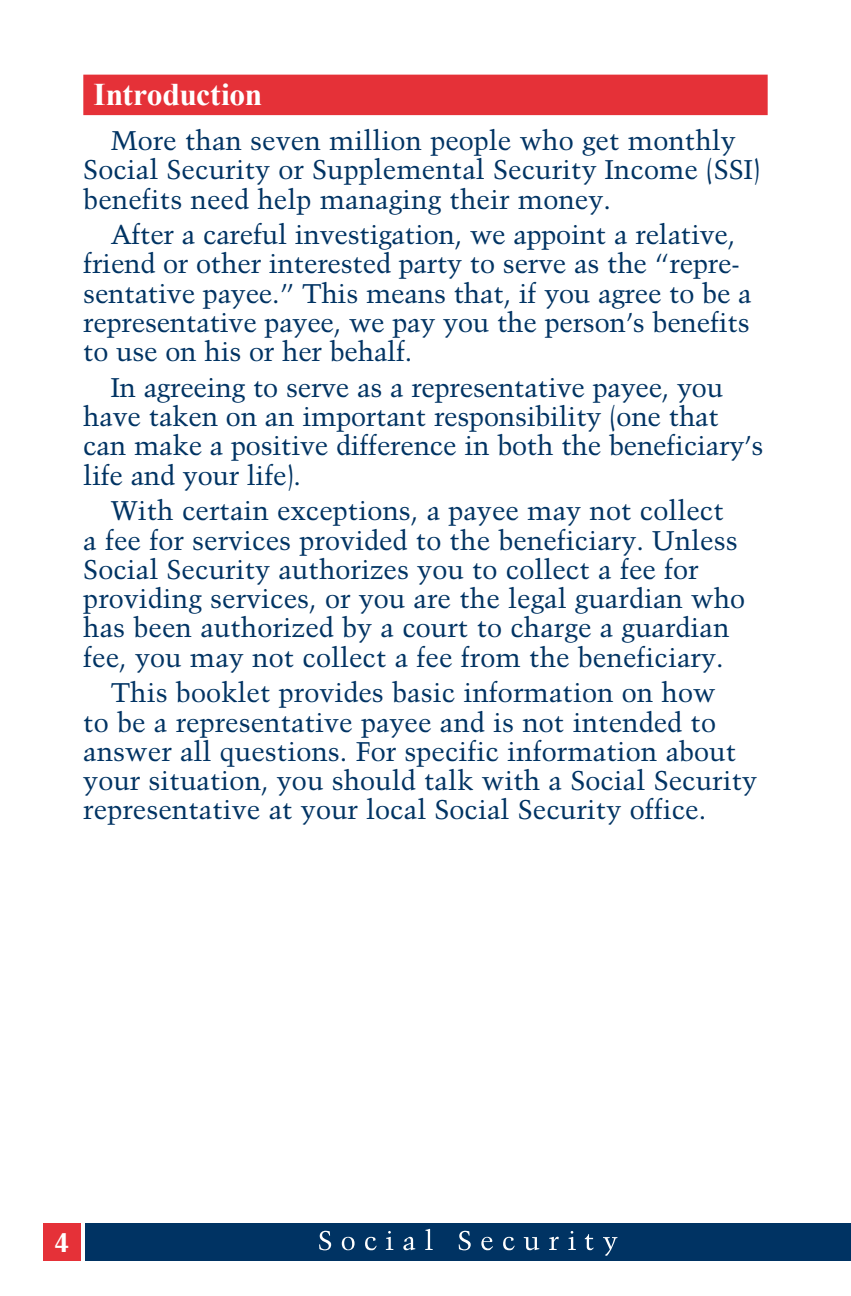
<style>
.page{position:relative;width:851px;height:1296px;background:#fff}
.page>*{position:absolute;margin:0;border:0;box-sizing:border-box;transform-origin:0 0}
.Header1_1line{font:700 31.5px "Times New Roman";letter-spacing:-.01em;color:#fff}
.paragraph_format{font:27px/29.2px "Trump Mediaeval";color:#003363}
.t1{font:700 27px "Trump Mediaeval";color:#fff}
</style>
<div class="page">
<div style="left:86px;top:1223px;width:764px;height:38px;background:#003363"></div>
<svg style="left:319px;top:1229px;width:298px;height:27px"></svg>
<div style="left:43px;top:1223px;width:38px;height:38px;background:#e53138"></div>
<div style="left:83px;top:75px;width:684px;height:40px;background:#e53138"></div>
<h1 class="Header1_1line" style="left:93px;top:72px;width:170px">Introduction</h1>
<p class="paragraph_format" style="left:83px;top:126px;width:678px;text-indent:27px">More than seven million people who get monthly<br>Social Security or Supplemental Security Income (SSI) benefits need help managing their money.</p>
<p class="paragraph_format" style="left:83px;top:220px;width:670px;text-indent:27px">After a careful investigation, we appoint a relative, friend or other interested party to serve as the “repre&shy;sentative payee.” This means that, if you agree to be a representative payee, we pay you the person’s benefits to use on his or her behalf.</p>
<p class="paragraph_format" style="left:83px;top:373px;width:681px;text-indent:27px">In agreeing to serve as a representative payee, you have taken on an important responsibility (one that can make a positive difference in both the beneficiary’s life and your life).</p>
<p class="paragraph_format" style="left:83px;top:496px;width:663px;text-indent:27px">With certain exceptions, a payee may not collect<br>a fee for services provided to the beneficiary. Unless Social Security authorizes you to collect a fee for providing services, or you are the legal guardian who has been authorized by a court to charge a guardian fee, you may not collect a fee from the beneficiary.</p>
<p class="paragraph_format" style="left:83px;top:678px;width:675px;text-indent:27px">This booklet provides basic information on how<br>to be a representative payee and is not intended to answer all questions. For specific information about your situation, you should talk with a Social Security representative at your local Social Security office.</p>
<p class="t1" style="left:55px;top:1225px;width:17px">4</p>
</div>
